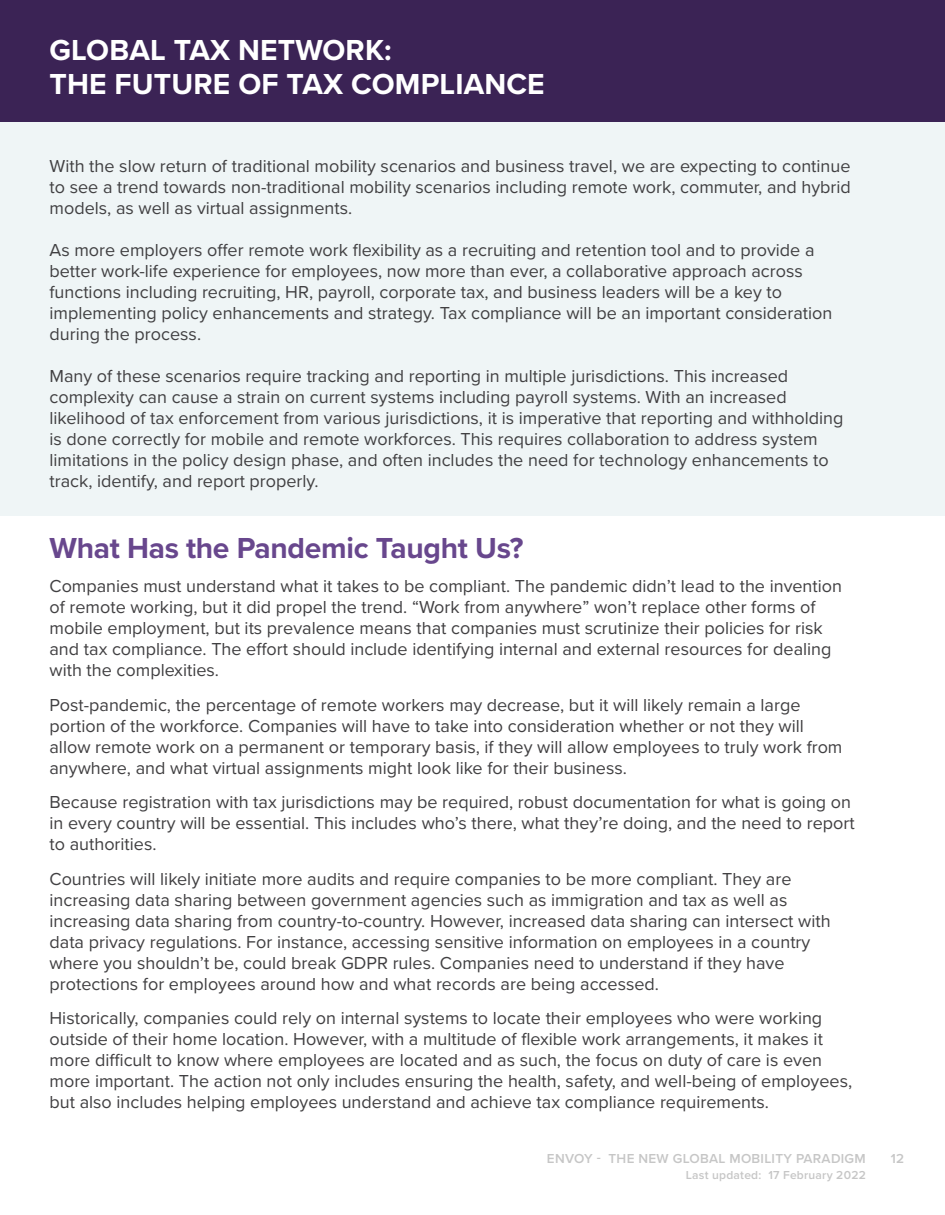
<style>
.page{position:relative;width:945px;height:1215px;background:#fff}
.page>*{position:absolute;margin:0;border:0;box-sizing:border-box;transform-origin:0 0}
.t1{font:700 30px/34.5px "Proxima Nova";letter-spacing:.005em;color:#fff}
.t2{font:700 30px "Proxima Nova";letter-spacing:-.01em;color:#68478d}
.t3{font:18px/21px "Proxima Nova";color:#414042}
.t4{font:600 13.5px "Proxima Nova";letter-spacing:.02em;color:#c6c6c6}
.t5{font:600 12px "Proxima Nova";letter-spacing:.02em;color:#c6c6c6}
</style>
<div class="page">
<div style="left:0;top:119px;width:945px;height:397px;background:#eff5f6"></div>
<div style="left:0;top:0;width:945px;height:122px;background:#3b2355"></div>
<p class="t1" style="left:50px;top:32px;width:497px">GLOBAL TAX NETWORK:<br>THE FUTURE OF TAX COMPLIANCE</p>
<p class="t3" style="left:50px;top:155px;width:803px;text-align:justify">With the slow return of traditional mobility scenarios and business travel, we are expecting to continue to see a trend towards non-traditional mobility scenarios including remote work, commuter, and hybrid models, as well as virtual assignments.</p>
<p class="t3" style="left:50px;top:239px;width:784px">As more employers offer remote work flexibility as a recruiting and retention tool and to provide a better work-life experience for employees, now more than ever, a collaborative approach across functions including recruiting, HR, payroll, corporate tax, and business leaders will be a key to implementing policy enhancements and strategy. Tax compliance will be an important consideration during the process.</p>
<p class="t3" style="left:50px;top:365px;width:796px">Many of these scenarios require tracking and reporting in multiple jurisdictions. This increased complexity can cause a strain on current systems including payroll systems. With an increased likelihood of tax enforcement from various jurisdictions, it is imperative that reporting and withholding is done correctly for mobile and remote workforces. This requires collaboration to address system limitations in the policy design phase, and often includes the need for technology enhancements to track, identify, and report properly.</p>
<p class="t2" style="left:50px;top:525px;width:475px">What Has the Pandemic Taught Us?</p>
<p class="t3" style="left:50px;top:575px;width:794px">Companies must understand what it takes to be compliant. The pandemic didn’t lead to the invention of remote working, but it did propel the trend. “Work from anywhere” won’t replace other forms of mobile employment, but its prevalence means that companies must scrutinize their policies for risk and tax compliance. The effort should include identifying internal and external resources for dealing with the complexities.</p>
<p class="t3" style="left:50px;top:693px;width:795px">Post-pandemic, the percentage of remote workers may decrease, but it will likely remain a large portion of the workforce. Companies will have to take into consideration whether or not they will allow remote work on a permanent or temporary basis, if they will allow employees to truly work from anywhere, and what virtual assignments might look like for their business.</p>
<p class="t3" style="left:50px;top:791px;width:807px">Because registration with tax jurisdictions may be required, robust documentation for what is going on in every country will be essential. This includes who’s there, what they’re doing, and the need to report to authorities.</p>
<p class="t3" style="left:50px;top:867px;width:783px">Countries will likely initiate more audits and require companies to be more compliant. They are increasing data sharing between government agencies such as immigration and tax as well as increasing data sharing from country-to-country. However, increased data sharing can intersect with data privacy regulations. For instance, accessing sensitive information on employees in a country where you shouldn’t be, could break GDPR rules. Companies need to understand if they have protections for employees around how and what records are being accessed.</p>
<p class="t3" style="left:50px;top:1007px;width:804px">Historically, companies could rely on internal systems to locate their employees who were working outside of their home location. However, with a multitude of flexible work arrangements, it makes it more difficult to know where employees are located and as such, the focus on duty of care is even more important. The action not only includes ensuring the health, safety, and well-being of employees, but also includes helping employees understand and achieve tax compliance requirements.</p>
<p class="t4" style="left:547px;top:1148px;width:320px">ENVOY - THE NEW GLOBAL MOBILITY PARADIGM</p>
<p class="t5" style="left:686px;top:1167px;width:181px">Last updated: 17 February 2022</p>
<p class="t4" style="left:891px;top:1148px;width:15px">12</p>
</div>
